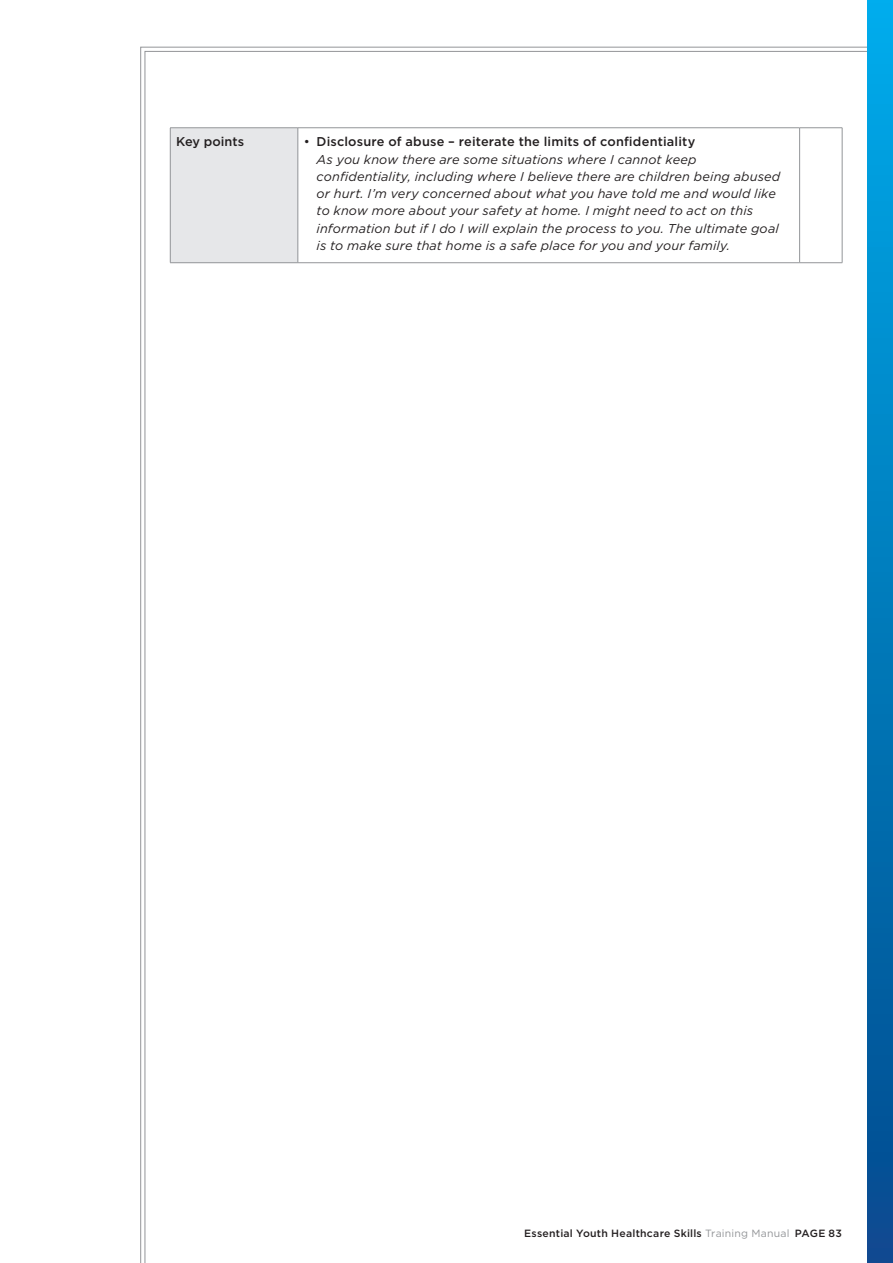
<style>
.page{position:relative;width:893px;height:1263px;background:#fff}
.page>*{position:absolute;margin:0;border:0;box-sizing:border-box;transform-origin:0 0}
.t1{font:italic 12.75px/17.2px "Gotham";letter-spacing:.01em;color:#231f20}
.Table_-_Column_Bld{font:500 12.75px "Gotham";color:#231f20}
.t2{font:500 10.5px "Gotham";letter-spacing:.02em;color:#231f20}
.s1{font-style:normal}
.s2{font-weight:500;font-style:normal}
.s3{font-weight:400;color:#939598}
</style>
<div class="page">
<div style="left:170px;top:128px;width:128px;height:135px;background:#e6e7e9"></div>
<hr style="left:170px;top:127px;width:128px;height:1px;background:#939598">
<hr style="left:170px;top:128px;width:1px;height:135px;background:#939598">
<hr style="left:298px;top:127px;width:502px;height:1px;background:#939598">
<hr style="left:298px;top:128px;width:1px;height:135px;background:#939598">
<hr style="left:800px;top:127px;width:42px;height:1px;background:#939598">
<hr style="left:799px;top:128px;width:1px;height:135px;background:#939598">
<hr style="left:842px;top:128px;width:1px;height:135px;background:#939598">
<hr style="left:170px;top:262px;width:128px;height:1px;background:#939598">
<hr style="left:298px;top:262px;width:502px;height:1px;background:#939598">
<hr style="left:800px;top:262px;width:42px;height:1px;background:#939598">
<div style="left:867px;top:0;width:26px;height:1263px;background:linear-gradient(to bottom,#00abea,#04498d)"></div>
<p class="Table_-_Column_Bld" style="left:176px;top:134px;width:69px">Key points</p>
<p class="t1" style="left:317px;top:133px;width:465px;text-indent:-13px"><span class="s1">•</span> <span class="s2">Disclosure of abuse – reiterate the limits of confidentiality<br></span>As you know there are some situations where I cannot keep confidentiality, including where I believe there are children being abused or hurt. I’m very concerned about what you have told me and would like to know more about your safety at home. I might need to act on this information but if I do I will explain the process to you. The ultimate goal is to make sure that home is a safe place for you and your family.</p>
<p class="t2" style="left:524px;top:1227px;width:319px">Essential Youth Healthcare Skills <span class="s3">Training Manual</span> PAGE 83</p>
</div>
